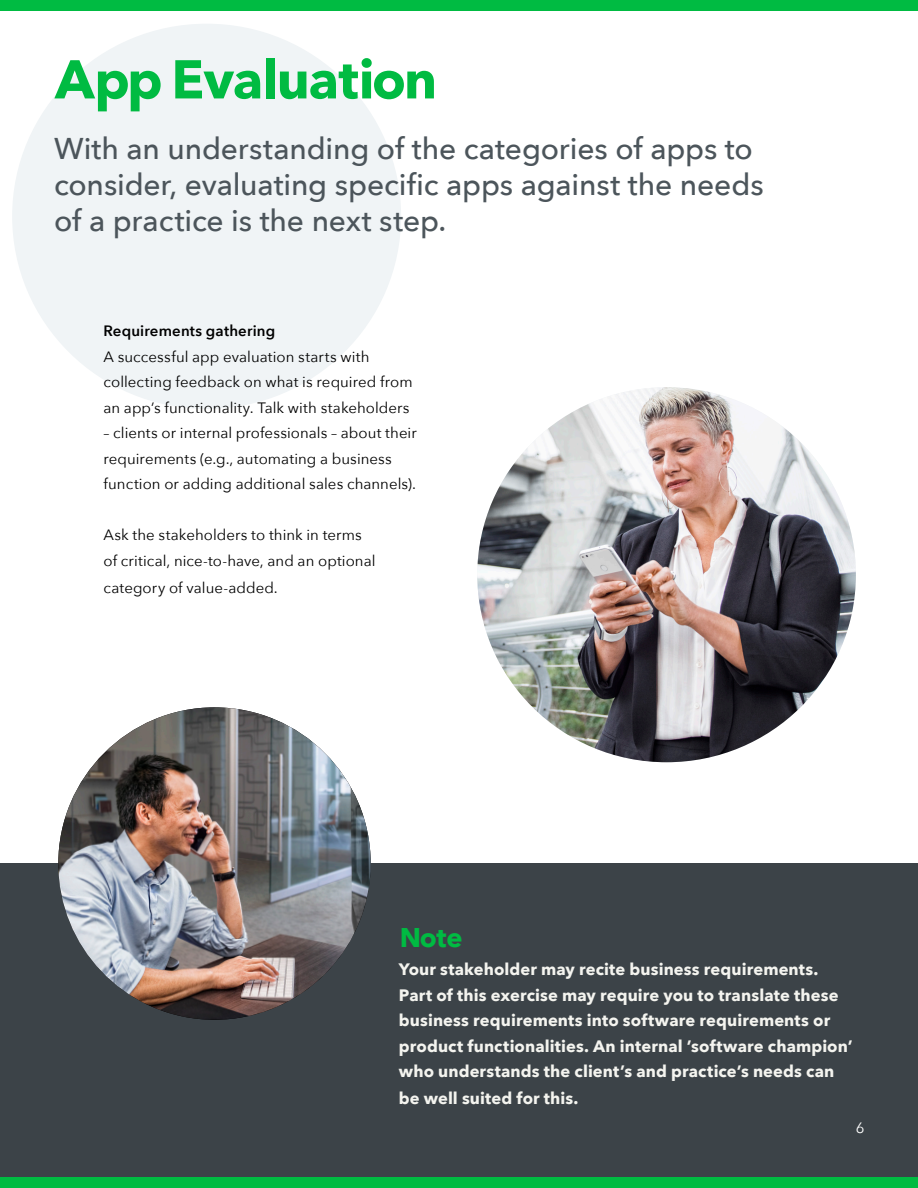
<style>
.page{position:relative;width:918px;height:1188px;background:#fff}
.page>*{position:absolute;margin:0;border:0;box-sizing:border-box;transform-origin:0 0}
.t1{font:700 54px "Avenir Next";letter-spacing:-.025em;color:#00bb42}
.t2{font:500 30px/36px "Avenir Next";letter-spacing:-.005em;color:#4c555b}
.t3{font:700 27px "Avenir Next";color:#00bb42}
.t4{font:700 16.5px/25.5px "Avenir Next";letter-spacing:.005em;color:#f4f4ef}
.t5{font:16.5px "Avenir Next";color:#f4f4ef}
.t6{font:15px/25.5px "Avenir Next";letter-spacing:.005em;color:#000}
.t7{font:600 15px "Avenir Next";letter-spacing:.01em;color:#000}
.t8{font:15px "Avenir Next";color:#fff}
</style>
<div class="page">
<div style="left:12px;top:24px;width:389px;height:385px;background:#f0f4f6;border-radius:50%"></div>
<div style="left:0;top:863px;width:918px;height:317px;background:#3c4348"></div>
<img style="left:58px;top:707px;width:313px;height:313px;border-radius:154px">
<div style="left:0;top:0;width:918px;height:11px;background:#00bb42"></div>
<div style="left:0;top:1177px;width:918px;height:11px;background:#00bb42"></div>
<img style="left:477px;top:387px;width:379px;height:375px">
<p class="t1" style="left:55px;top:33px;width:384px">App Evaluation</p>
<p class="t2" style="left:54px;top:129px;width:711px">With an understanding of the categories of apps to consider, evaluating specific apps against the needs</p>
<p class="t2" style="left:54px;top:201px;width:394px">of a practice is the next step.</p>
<p class="t7" style="left:104px;top:318px;width:173px">Requirements gathering</p>
<p class="t6" style="left:104px;top:343px;width:311px">A successful app evaluation starts with collecting feedback on what is required from an app’s functionality. Talk with stakeholders</p>
<p class="t6" style="left:104px;top:420px;width:315px">– clients or internal professionals – about their requirements (e.g., automating a business function or adding additional sales channels).</p>
<p class="t6" style="left:104px;top:522px;width:273px">Ask the stakeholders to think in terms of critical, nice-to-have, and an optional</p>
<p class="t6" style="left:104px;top:574px;width:176px">category of value-added.</p>
<p class="t3" style="left:400px;top:914px;width:64px">Note</p>
<p class="t4" style="left:399px;top:956px;width:456px">Your stakeholder may recite business requirements.<br>Part of this exercise may require you to translate these business requirements into software requirements or product functionalities. An internal ’software champion’ who understands the client’s and practice’s needs can</p>
<p class="t4" style="left:399px;top:1085px;width:181px">be well suited for this.</p>
<p class="t5" style="left:856px;top:1112px;width:11px">5</p>
<p class="t8" style="left:856px;top:1115px;width:10px">6</p>
</div>
